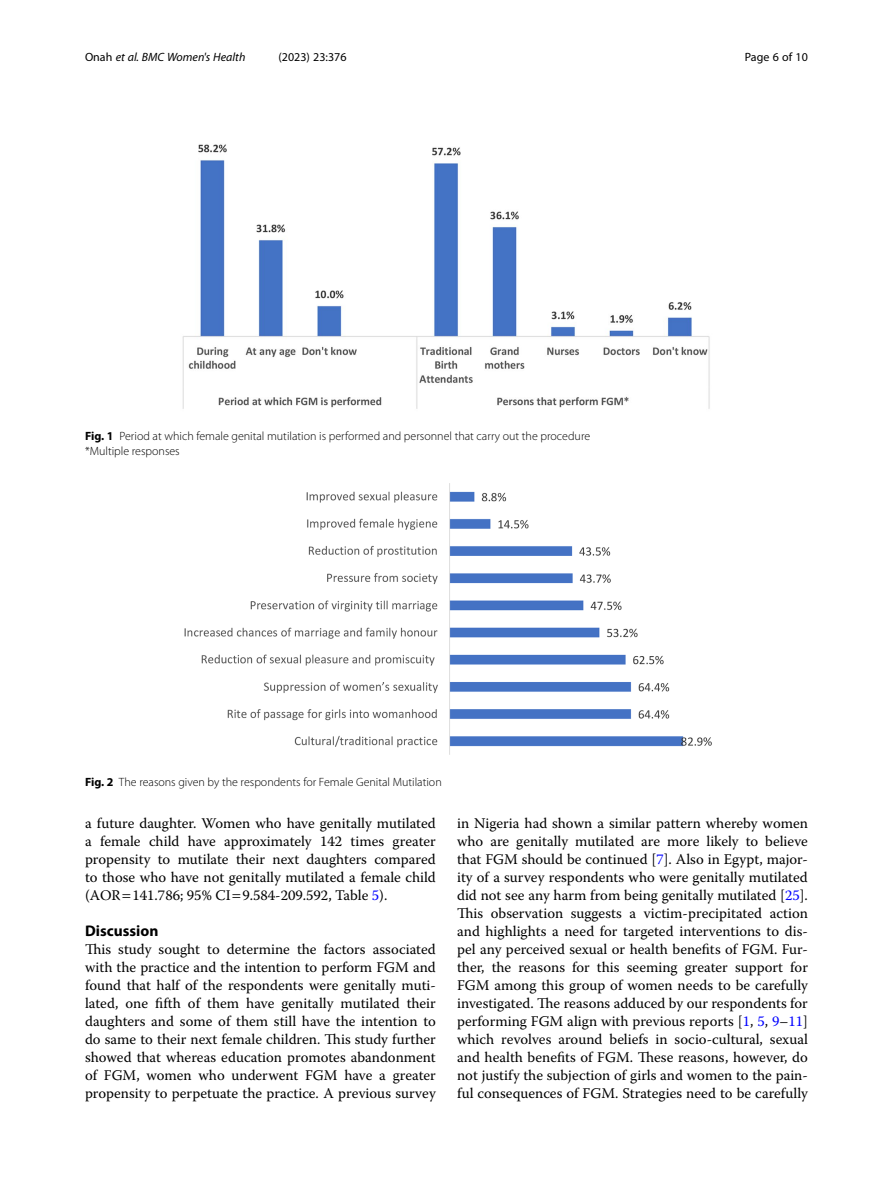
<style>
.page{position:relative;width:893px;height:1191px;background:#fff}
.page>*{position:absolute;margin:0;border:0;box-sizing:border-box;transform-origin:0 0}
.Head_1{font:700 15.45px "Myriad Pro";color:#000}
.Body_Text{font:14.7px/18px "Warnock Pro";color:#000;text-align:justify}
.Body_Text_Indent{font:14.7px/18px "Warnock Pro";color:#000;text-align:justify}
.Figure_Caption{font:300 12px "Myriad Pro";color:#000}
.t1{font:italic 12px "Myriad Pro";color:#000}
.t2{font:12px "Myriad Pro";color:#000}
.s1{font-style:normal}
.s2{font-weight:700}
.s3{color:#00f}
</style>
<div class="page">
<img style="left:184px;top:483px;width:528px;height:272px">
<img style="left:182px;top:144px;width:528px;height:265px">
<p class="t1" style="left:85px;top:50px;width:162px"><span class="s1">Onah</span> et al. BMC Women's Health</p>
<p class="t2" style="left:279px;top:50px;width:70px">(2023) 23:376</p>
<p class="t2" style="left:745px;top:50px;width:65px">Page 6 of 10</p>
<p class="Figure_Caption" style="left:85px;top:429px;width:507px"><span class="s2">Fig. 1</span> Period at which female genital mutilation is performed and personnel that carry out the procedure</p>
<p class="Figure_Caption" style="left:85px;top:444px;width:96px">*Multiple responses</p>
<p class="Figure_Caption" style="left:85px;top:776px;width:358px"><span class="s2">Fig. 2</span> The reasons given by the respondents for Female Genital Mutilation</p>
<p class="Body_Text_Indent" style="left:85px;top:814px;width:352px">a future daughter. Women who have genitally mutilated a female child have approximately 142 times greater propensity to mutilate their next daughters compared to those who have not genitally mutilated a female child (AOR 141.786; 95% CI 9.584-209.592, Table <span class="s3">5</span>).</p>
<p class="Head_1" style="left:85px;top:921px;width:75px">Discussion</p>
<p class="Body_Text" style="left:85px;top:940px;width:352px">This study sought to determine the factors associated with the practice and the intention to perform FGM and found that half of the respondents were genitally muti&shy;lated, one fifth of them have genitally mutilated their daughters and some of them still have the intention to do same to their next female children. This study further showed that whereas education promotes abandonment of FGM, women who underwent FGM have a greater propensity to perpetuate the practice. A previous survey</p>
<p class="Body_Text" style="left:457px;top:814px;width:352px">in Nigeria had shown a similar pattern whereby women who are genitally mutilated are more likely to believe that FGM should be continued [<span class="s3">7</span>]. Also in Egypt, major&shy;ity of a survey respondents who were genitally mutilated did not see any harm from being genitally mutilated [<span class="s3">25</span>].<br>This observation suggests a victim-precipitated action and highlights a need for targeted interventions to dis&shy;pel any perceived sexual or health benefits of FGM. Fur&shy;ther, the reasons for this seeming greater support for FGM among this group of women needs to be carefully investigated. The reasons adduced by our respondents for performing FGM align with previous reports [<span class="s3">1</span>, <span class="s3">5</span>, <span class="s3">9</span>–<span class="s3">11</span>] which revolves around beliefs in socio-cultural, sexual and health benefits of FGM. These reasons, however, do not justify the subjection of girls and women to the pain&shy;ful consequences of FGM. Strategies need to be carefully</p>
</div>
